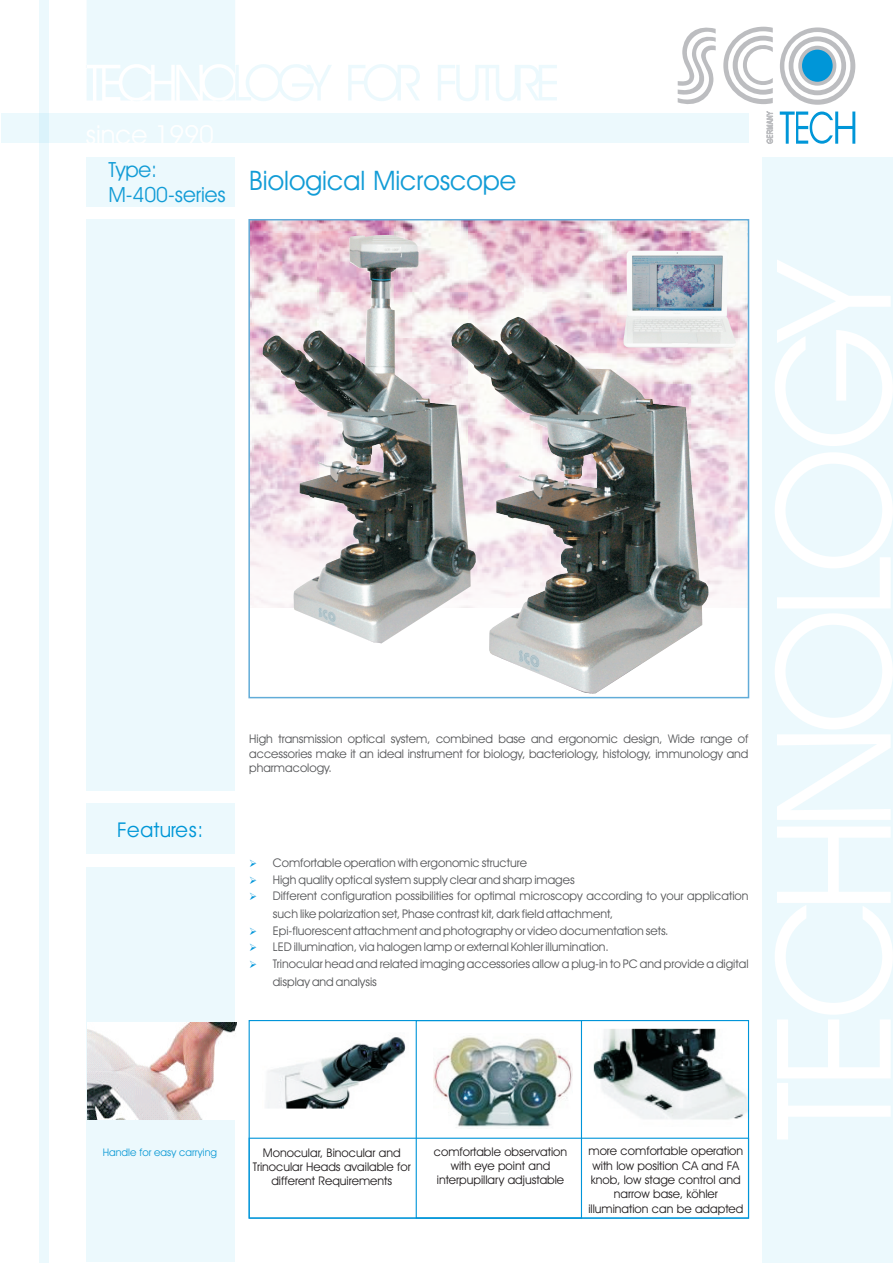
<style>
.page{position:relative;width:893px;height:1263px;background:#fff}
.page>*{position:absolute;margin:0;border:0;box-sizing:border-box;transform-origin:0 0}
.t1{font:27px "Avant Garde IT Cby BT";color:#129cd6}
.t2{font:21px/25.2px "Avant Garde IT Cby BT";color:#129cd6}
.t3{font:20.4px "Avant Garde IT Cby BT";letter-spacing:.025em;color:#0097d7}
.t4{font:12px/16.5px "Avant Garde IT Cby BT";color:#57585a}
.t5{font:12px/14.4px "Avant Garde IT Cby BT";color:#231f20;text-align:center}
.t6{font:10.5px "Avant Garde IT Cby BT";color:#129cd6}
.t7{font:10.2px/16.5px "Wingdings";color:#0095d9;text-align:justify}
</style>
<div class="page">
<img style="left:251px;top:222px;width:495px;height:383px">
<div style="left:248px;top:219px;width:501px;height:479px;border:2px solid #62acd8"></div>
<svg style="left:86px;top:0;width:471px;height:101px"></svg>
<div style="left:763px;top:157px;width:130px;height:1106px;background:#ecf9fd"></div>
<div style="left:1px;top:114px;width:747px;height:29px;background:#ecf9fd"></div>
<div style="left:39px;top:0;width:10px;height:1263px;background:#ecf9fd"></div>
<div style="left:86px;top:157px;width:148px;height:50px;background:#ecf9fd"></div>
<svg style="left:775px;top:260px;width:118px;height:879px"></svg>
<svg style="left:780px;top:27px;width:75px;height:78px"></svg>
<svg style="left:678px;top:27px;width:38px;height:77px"></svg>
<svg style="left:723px;top:27px;width:50px;height:77px"></svg>
<svg style="left:766px;top:111px;width:7px;height:33px"></svg>
<svg style="left:780px;top:112px;width:75px;height:32px"></svg>
<div style="left:86px;top:219px;width:148px;height:572px;background:#ecf9fd"></div>
<div style="left:86px;top:803px;width:148px;height:51px;background:#ecf9fd"></div>
<div style="left:86px;top:867px;width:149px;height:395px;background:#ecf9fd"></div>
<img style="left:623px;top:251px;width:113px;height:97px">
<img style="left:88px;top:1022px;width:148px;height:98px">
<img style="left:476px;top:317px;width:233px;height:377px">
<img style="left:263px;top:235px;width:213px;height:408px">
<img style="left:593px;top:1020px;width:157px;height:106px">
<img style="left:434px;top:1036px;width:139px;height:92px">
<img style="left:266px;top:1037px;width:140px;height:72px">
<div style="left:249px;top:1138px;width:500px;height:80px;border:1px solid #0095d9"></div>
<div style="left:416px;top:1020px;width:166px;height:198px;border:1px solid #0095d9"></div>
<h2 class="t2" style="left:108px;top:159px;width:119px">Type:<br>M-400-series</h2>
<h1 class="t1" style="left:249px;top:170px;width:269px">Biological Microscope</h1>
<h3 class="t3" style="left:117px;top:822px;width:88px">Features:</h3>
<p class="t4" style="left:249px;top:733px;width:501px;line-height:14.4px;text-align:justify">High transmission optical system, combined base and ergonomic design, Wide range of accessories make it an ideal instrument for biology, bacteriology, histology, immunology and pharmacology.</p>
<p class="t7" style="left:249px;top:856px;width:50px">➢ ➢ ➢</p>
<p class="t7" style="left:249px;top:924px;width:50px">➢ ➢ ➢</p>
<p class="t4" style="left:273px;top:856px;width:477px">Comfortable operation with ergonomic structure<br>High quality optical system supply clear and sharp images<br>Different configuration possibilities for optimal microscopy according to your application</p>
<p class="t4" style="left:273px;top:907px;width:477px">such like polarization set, Phase contrast kit, dark field attachment,<br>Epi-fluorescent attachment and photography or video documentation sets.<br>LED illumination, via halogen lamp or external Kohler illumination.<br>Trinocular head and related imaging accessories allow a plug-in to PC and provide a digital</p>
<p class="t4" style="left:273px;top:974px;width:106px">display and analysis</p>
<p class="t6" style="left:103px;top:1148px;width:116px">Handle for easy carrying</p>
<p class="t5" style="left:253px;top:1146px;width:159px">Monocular, Binocular and<br>Trinocular Heads available for different Requirements</p>
<p class="t5" style="left:588px;top:1145px;width:157px">more comfortable operation with low position CA and FA knob, low stage control and narrow base, köhler illumination can be adapted</p>
<p class="t5" style="left:434px;top:1145px;width:135px">comfortable observation with eye point and interpupillary adjustable</p>
</div>
